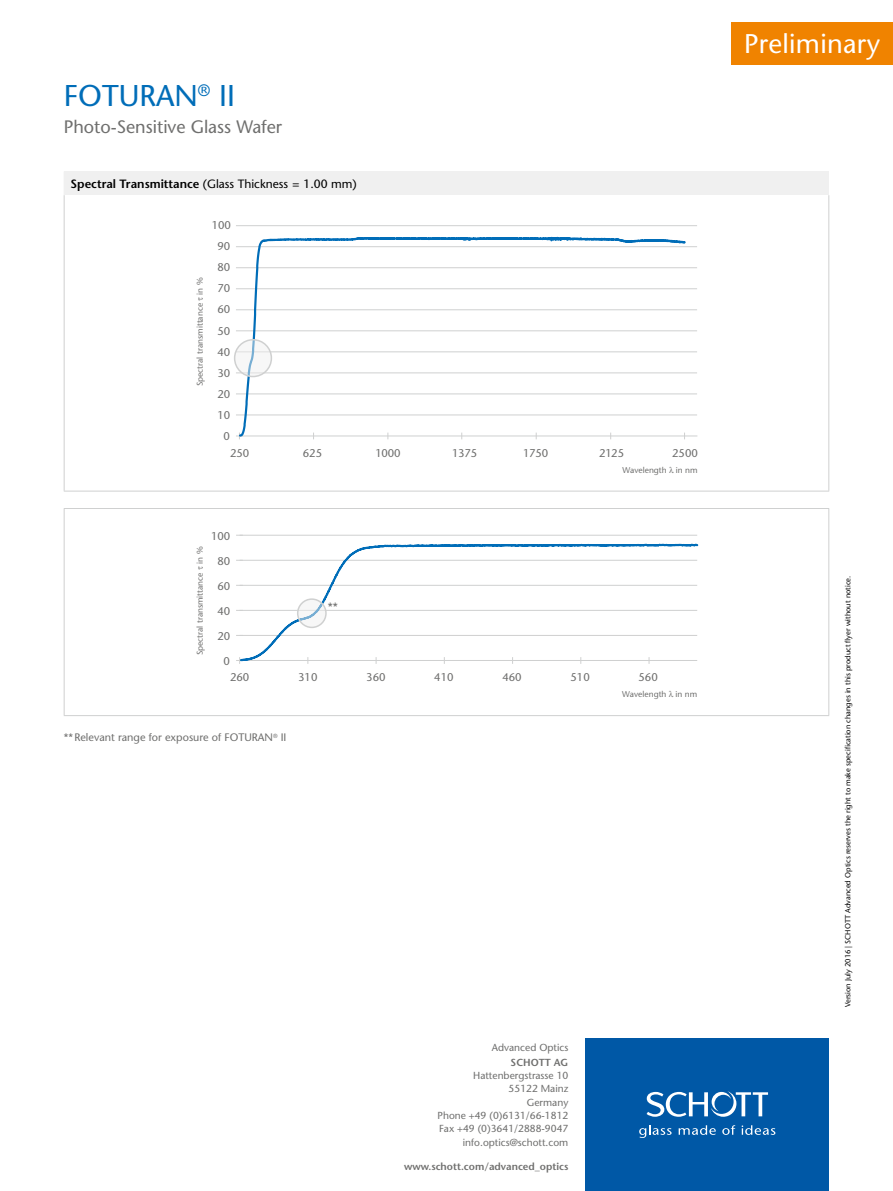
<style>
.page{position:relative;width:893px;height:1191px;background:#fff}
.page>*{position:absolute;margin:0;border:0;box-sizing:border-box;transform-origin:0 0}
.t1{font:500 30px "Stone Sans Std";color:#006db8}
.t2{font:500 27px "Stone Sans Std";letter-spacing:.01em;color:#fff}
.t3{font:500 18px "Stone Sans Std";color:#6f6f6e}
.t4{font:500 12px "Stone Sans Std";color:#000}
.t5{font:500 12px "Stone Sans Std";color:#6f6f6e}
.t6{font:500 11.25px "Stone Sans Std";color:#6f6f6e}
.t7{font:500 10.8px "Stone Sans Std";color:#6f6f6e}
.t8{font:500 10.2px/13.4px "Stone Sans Std";color:#6f6f6e;text-align:right}
.t9{font:600 10.2px "Stone Sans Std";color:#6f6f6e}
.t10{font:500 8.4px "Stone Sans Std";color:#6f6f6e}
.t11{font:500 7.5px "Stone Sans Std";color:#000}
.s1{font-weight:600}
</style>
<div class="page">
<div style="left:585px;top:1038px;width:244px;height:153px;background:#0058a6"></div>
<svg style="left:639px;top:1125px;width:33px;height:13px"></svg>
<svg style="left:679px;top:1125px;width:37px;height:9px"></svg>
<svg style="left:722px;top:1125px;width:13px;height:9px"></svg>
<svg style="left:742px;top:1125px;width:33px;height:9px"></svg>
<svg style="left:647px;top:1091px;width:121px;height:25px"></svg>
<div style="left:64px;top:171px;width:765px;height:24px;background:#f0f0f0"></div>
<hr style="left:64px;top:195px;width:1px;height:296px;background:#cfd0d0">
<hr style="left:64px;top:491px;width:765px;height:1px;background:#cfd0d0">
<hr style="left:828px;top:195px;width:1px;height:296px;background:#cfd0d0">
<hr style="left:236px;top:414px;width:461px;height:1px;background:#cfd0d0">
<hr style="left:236px;top:393px;width:461px;height:1px;background:#cfd0d0">
<hr style="left:236px;top:372px;width:461px;height:1px;background:#cfd0d0">
<hr style="left:236px;top:351px;width:461px;height:1px;background:#cfd0d0">
<hr style="left:236px;top:330px;width:461px;height:1px;background:#cfd0d0">
<hr style="left:236px;top:309px;width:461px;height:1px;background:#cfd0d0">
<hr style="left:236px;top:288px;width:461px;height:1px;background:#cfd0d0">
<hr style="left:236px;top:267px;width:461px;height:1px;background:#cfd0d0">
<hr style="left:236px;top:246px;width:461px;height:1px;background:#cfd0d0">
<hr style="left:236px;top:225px;width:461px;height:1px;background:#cfd0d0">
<hr style="left:240px;top:435px;width:457px;height:1px;background:#cfd0d0">
<svg style="left:236px;top:236px;width:452px;height:203px"></svg>
<hr style="left:64px;top:508px;width:765px;height:1px;background:#cfd0d0">
<hr style="left:64px;top:509px;width:1px;height:206px;background:#cfd0d0">
<hr style="left:828px;top:509px;width:1px;height:206px;background:#cfd0d0">
<hr style="left:64px;top:715px;width:765px;height:1px;background:#cfd0d0">
<hr style="left:240px;top:535px;width:457px;height:1px;background:#cfd0d0">
<svg style="left:239px;top:543px;width:460px;height:119px"></svg>
<svg style="left:235px;top:340px;width:36px;height:36px"></svg>
<div style="left:234px;top:339px;width:38px;height:38px;border:2px solid #cfd0d0;border-radius:50%"></div>
<svg style="left:298px;top:599px;width:28px;height:28px"></svg>
<div style="left:297px;top:598px;width:30px;height:30px;border:2px solid #cfd0d0;border-radius:50%"></div>
<div style="left:731px;top:23px;width:162px;height:42px;background:#f08300"></div>
<h1 class="t1" style="left:64px;top:78px;width:173px">FOTURAN<sup>®</sup> II</h1>
<h3 class="t3" style="left:64px;top:116px;width:220px">Photo-Sensitive Glass Wafer</h3>
<p class="t4" style="left:71px;top:176px;width:288px"><span class="s1">Spectral Transmittance</span> (Glass Thickness = 1.00 mm)</p>
<p class="t6" style="left:212px;top:218px;width:21px">100</p>
<p class="t10" style="left:195px;top:386px;width:110px;rotate:-90deg">Spectral transmittance in %</p>
<p class="t6" style="left:217px;top:239px;width:14px">90</p>
<p class="t6" style="left:217px;top:282px;width:14px">70</p>
<p class="t6" style="left:217px;top:324px;width:14px">50</p>
<p class="t6" style="left:217px;top:366px;width:14px">30</p>
<p class="t6" style="left:217px;top:408px;width:14px">10</p>
<p class="t6" style="left:217px;top:261px;width:14px">80</p>
<p class="t6" style="left:217px;top:303px;width:14px">60</p>
<p class="t6" style="left:217px;top:345px;width:14px">40</p>
<p class="t6" style="left:217px;top:387px;width:14px">20</p>
<p class="t6" style="left:224px;top:429px;width:8px">0</p>
<p class="t6" style="left:230px;top:446px;width:21px">250</p>
<p class="t6" style="left:303px;top:446px;width:21px">625</p>
<p class="t6" style="left:376px;top:446px;width:27px">1000</p>
<p class="t6" style="left:452px;top:446px;width:27px">1375</p>
<p class="t6" style="left:523px;top:446px;width:27px">1750</p>
<p class="t6" style="left:599px;top:446px;width:27px">2125</p>
<p class="t6" style="left:672px;top:446px;width:27px">2500</p>
<p class="t10" style="left:622px;top:465px;width:77px">Wavelength in nm</p>
<p class="t6" style="left:211px;top:529px;width:21px">100</p>
<p class="t10" style="left:195px;top:655px;width:110px;rotate:-90deg">Spectral transmittance in %</p>
<p class="t6" style="left:217px;top:554px;width:14px">80</p>
<p class="t6" style="left:217px;top:579px;width:14px">60</p>
<p class="t6" style="left:217px;top:604px;width:14px">40</p>
<p class="t6" style="left:217px;top:629px;width:14px">20</p>
<p class="t6" style="left:224px;top:654px;width:8px">0</p>
<p class="t5" style="left:328px;top:600px;width:12px">**</p>
<p class="t6" style="left:230px;top:670px;width:21px">260</p>
<p class="t6" style="left:298px;top:670px;width:21px">310</p>
<p class="t6" style="left:366px;top:670px;width:21px">360</p>
<p class="t6" style="left:434px;top:670px;width:21px">410</p>
<p class="t6" style="left:502px;top:670px;width:21px">460</p>
<p class="t6" style="left:570px;top:670px;width:21px">510</p>
<p class="t6" style="left:638px;top:670px;width:21px">560</p>
<p class="t7" style="left:64px;top:731px;width:224px">**Relevant range for exposure of FOTURAN<sup>®</sup> II</p>
<p class="t10" style="left:622px;top:689px;width:77px">Wavelength in nm</p>
<p class="t8" style="left:492px;top:1041px;width:78px">Advanced Optics</p>
<p class="t9" style="left:511px;top:1055px;width:59px">SCHOTT AG</p>
<p class="t8" style="left:438px;top:1068px;width:132px">Hattenbergstrasse 10<br>55122 Mainz<br>Germany<br>Phone +49 (0)6131/66-1812<br>Fax +49 (0)3641/2888-9047 info.optics@schott.com</p>
<p class="t9" style="left:404px;top:1160px;width:166px">www.schott.com/advanced_optics</p>
<h2 class="t2" style="left:744px;top:28px;width:138px">Preliminary</h2>
<p class="t11" style="left:843px;top:1007px;width:433px;rotate:-90deg">Version July 2016 | SCHOTT Advanced Optics reserves the right to make specification changes in this product flyer without notice.</p>
</div>
